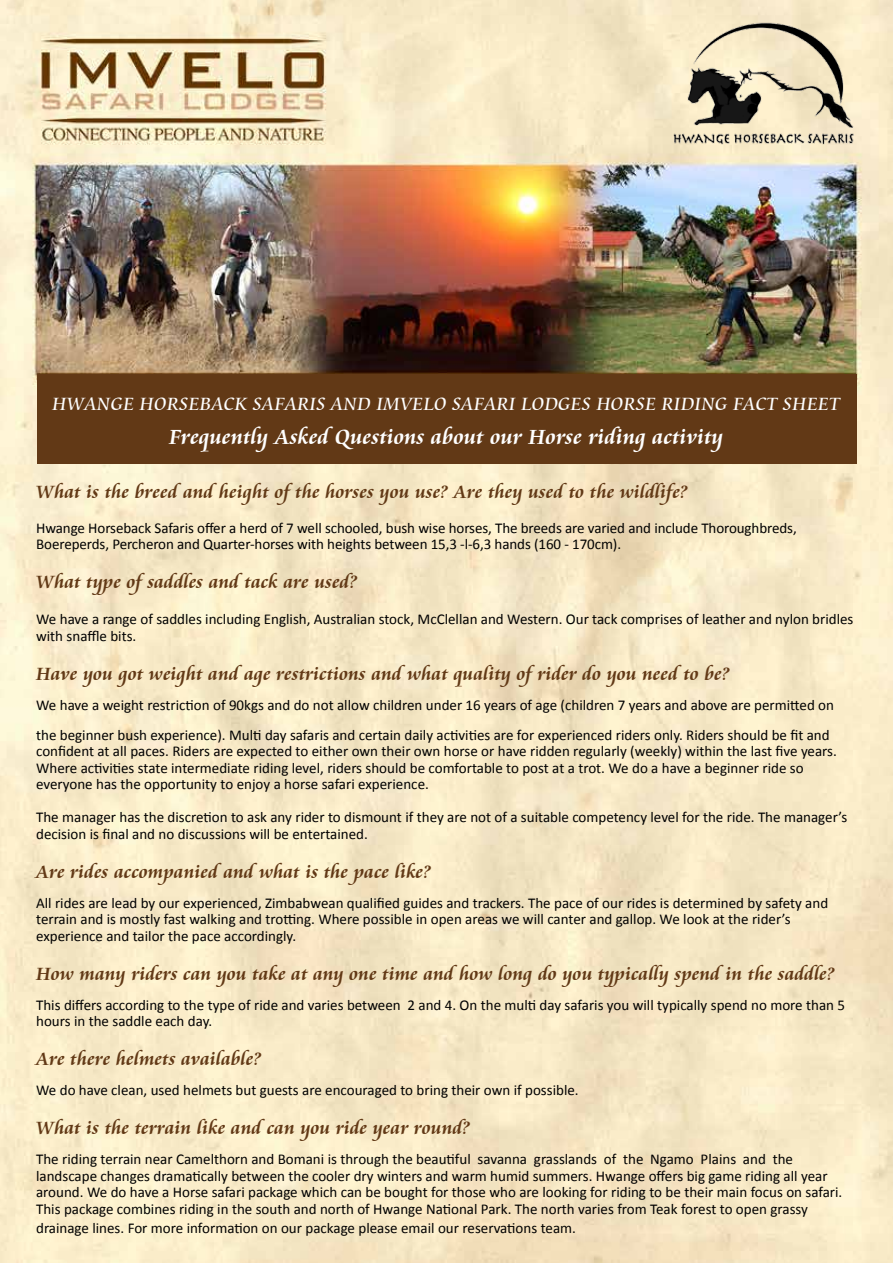
<style>
.page{position:relative;width:893px;height:1263px;background:#fff}
.page>*{position:absolute;margin:0;border:0;box-sizing:border-box;transform-origin:0 0}
.t1{font:700 22.5px "Cataneo BT";color:#fff}
.t2{font:700 19.5px "Cataneo BT";color:#623916}
.t3{font:19.5px "Cataneo BT";color:#fff}
.t4{font:15px/16.5px "Calibri";color:#000}
</style>
<div class="page">
<img style="left:0;top:0;width:893px;height:1263px">
<div style="left:37px;top:374px;width:819px;height:89px;background:#623916"></div>
<img style="left:670px;top:20px;width:188px;height:128px">
<h2 class="t3" style="left:52px;top:391px;width:790px">HWANGE HORSEBACK SAFARIS AND IMVELO SAFARI LODGES HORSE RIDING FACT SHEET</h2>
<h1 class="t1" style="left:169px;top:423px;width:556px">Frequently Asked Questions about our Horse riding activity</h1>
<h2 class="t2" style="left:36px;top:480px;width:653px">What is the breed and height of the horses you use? Are they used to the wildlife?</h2>
<p class="t4" style="left:36px;top:519px;width:762px">Hwange Horseback Safaris offer a herd of 7 well schooled, bush wise horses, The breeds are varied and include Thoroughbreds,<br>Boereperds, Percheron and Quarter-horses with heights between 15,3 -l-6,3 hands (160 - 170cm).</p>
<h2 class="t2" style="left:36px;top:570px;width:323px">What type of saddles and tack are used?</h2>
<p class="t4" style="left:36px;top:610px;width:819px">We have a range of saddles including English, Australian stock, McClellan and Western. Our tack comprises of leather and nylon bridles with snaffle bits.</p>
<h2 class="t2" style="left:36px;top:661px;width:695px">Have you got weight and age restrictions and what quality of rider do you need to be?</h2>
<p class="t4" style="left:36px;top:689px;width:799px;line-height:30px">We have a weight restriction of 90kgs and do not allow children under 16 years of age (children 7 years and above are permitted on the beginner bush experience). Multi day safaris and certain daily activities are for experienced riders only. Riders should be fit and</p>
<p class="t4" style="left:36px;top:742px;width:802px">confident at all paces. Riders are expected to either own their own horse or have ridden regularly (weekly) within the last five years.<br>Where activities state intermediate riding level, riders should be comfortable to post at a trot. We do a have a beginner ride so everyone has the opportunity to enjoy a horse safari experience.</p>
<p class="t4" style="left:36px;top:808px;width:813px">The manager has the discretion to ask any rider to dismount if they are not of a suitable competency level for the ride. The manager’s decision is final and no discussions will be entertained.</p>
<h2 class="t2" style="left:36px;top:859px;width:397px">Are rides accompanied and what is the pace like?</h2>
<p class="t4" style="left:36px;top:894px;width:794px">All rides are lead by our experienced, Zimbabwean qualified guides and trackers. The pace of our rides is determined by safety and terrain and is mostly fast walking and trotting. Where possible in open areas we will canter and gallop. We look at the rider’s experience and tailor the pace accordingly.</p>
<h2 class="t2" style="left:36px;top:961px;width:800px">How many riders can you take at any one time and how long do you typically spend in the saddle?</h2>
<p class="t4" style="left:36px;top:996px;width:810px">This differs according to the type of ride and varies between 2 and 4. On the multi day safaris you will typically spend no more than 5 hours in the saddle each day.</p>
<h2 class="t2" style="left:36px;top:1047px;width:227px">Are there helmets available?</h2>
<p class="t4" style="left:36px;top:1081px;width:544px">We do have clean, used helmets but guests are encouraged to bring their own if possible.</p>
<h2 class="t2" style="left:36px;top:1116px;width:436px">What is the terrain like and can you ride year round?</h2>
<p class="t4" style="left:36px;top:1150px;width:808px">The riding terrain near Camelthorn and Bomani is through the beautiful savanna grasslands of the Ngamo Plains and the landscape changes dramatically between the cooler dry winters and warm humid summers. Hwange offers big game riding all year around. We do have a Horse safari package which can be bought for those who are looking for riding to be their main focus on safari.<br>This package combines riding in the south and north of Hwange National Park. The north varies from Teak forest to open grassy</p>
<p class="t4" style="left:36px;top:1219px;width:541px">drainage lines. For more information on our package please email our reservations team.</p>
</div>
